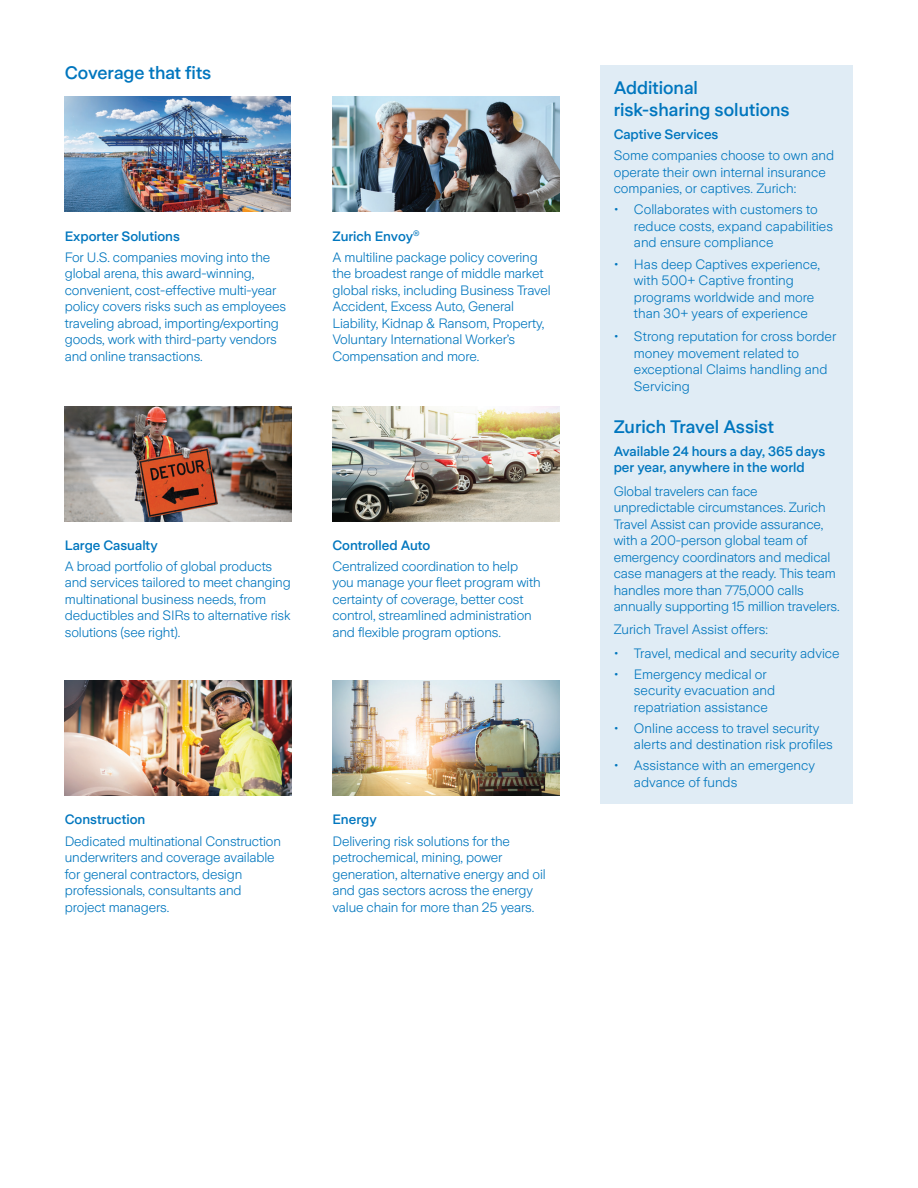
<style>
.page{position:relative;width:918px;height:1188px;background:#fff}
.page>*{position:absolute;margin:0;border:0;box-sizing:border-box;transform-origin:0 0}
._6A{font:500 18px/21.6px "Zurich Sans";color:#0076be}
._7A{font:300 13.5px/16.5px "Zurich Sans";letter-spacing:-.01em;color:#0076be}
._7A-2{font:500 13.5px/16.5px "Zurich Sans";color:#0076be}
</style>
<div class="page">
<div style="left:600px;top:65px;width:253px;height:739px;background:#e0ecf5"></div>
<img style="left:65px;top:97px;width:225px;height:115px">
<img style="left:65px;top:406px;width:227px;height:115px">
<img style="left:65px;top:680px;width:227px;height:115px">
<img style="left:333px;top:97px;width:227px;height:115px">
<img style="left:333px;top:406px;width:227px;height:115px">
<img style="left:333px;top:680px;width:227px;height:115px">
<p class="_6A" style="left:65px;top:63px;width:148px">Coverage that fits</p>
<p class="_7A-2" style="left:65px;top:228px;width:117px">Exporter Solutions</p>
<p class="_7A" style="left:65px;top:249px;width:223px">For U.S. companies moving into the global arena, this award-winning, convenient, cost-effective multi-year policy covers risks such as employees traveling abroad, importing/exporting goods, work with third-party vendors and online transactions.</p>
<p class="_7A-2" style="left:333px;top:228px;width:89px">Zurich Envoy<sup>®</sup></p>
<p class="_7A" style="left:333px;top:249px;width:220px">A multiline package policy covering the broadest range of middle market global risks, including Business Travel Accident, Excess Auto, General Liability, Kidnap &amp; Ransom, Property, Voluntary International Worker’s Compensation and more.</p>
<p class="_7A-2" style="left:65px;top:537px;width:95px">Large Casualty</p>
<p class="_7A" style="left:65px;top:558px;width:228px">A broad portfolio of global products and services tailored to meet changing multinational business needs, from deductibles and SIRs to alternative risk solutions (see right).</p>
<p class="_7A-2" style="left:333px;top:537px;width:99px">Controlled Auto</p>
<p class="_7A" style="left:333px;top:558px;width:210px">Centralized coordination to help you manage your fleet program with certainty of coverage, better cost control, streamlined administration and flexible program options.</p>
<p class="_7A-2" style="left:65px;top:812px;width:82px">Construction</p>
<p class="_7A" style="left:65px;top:833px;width:218px">Dedicated multinational Construction underwriters and coverage available for general contractors, design professionals, consultants and project managers.</p>
<p class="_7A-2" style="left:333px;top:812px;width:46px">Energy</p>
<p class="_7A" style="left:333px;top:833px;width:215px">Delivering risk solutions for the petrochemical, mining, power generation, alternative energy and oil and gas sectors across the energy value chain for more than 25 years.</p>
<p class="_6A" style="left:614px;top:78px;width:178px">Additional risk-sharing solutions</p>
<p class="_7A-2" style="left:614px;top:127px;width:106px">Captive Services</p>
<p class="_7A" style="left:614px;top:148px;width:222px">Some companies choose to own and operate their own internal insurance companies, or captives. Zurich:</p>
<p class="_7A" style="left:634px;top:202px;width:201px;text-indent:-20px">• Collaborates with customers to reduce costs, expand capabilities and ensure compliance</p>
<p class="_7A" style="left:634px;top:256px;width:188px;text-indent:-20px">• Has deep Captives experience, with 500+ Captive fronting programs worldwide and more than 30+ years of experience</p>
<p class="_7A" style="left:634px;top:329px;width:204px;text-indent:-20px">• Strong reputation for cross border money movement related to exceptional Claims handling and<br>Servicing</p>
<p class="_6A" style="left:614px;top:416px;width:162px">Zurich Travel Assist</p>
<p class="_7A-2" style="left:614px;top:443px;width:213px">Available 24 hours a day, 365 days per year, anywhere in the world</p>
<p class="_7A" style="left:614px;top:483px;width:228px">Global travelers can face unpredictable circumstances. Zurich Travel Assist can provide assurance, with a 200-person global team of emergency coordinators and medical case managers at the ready. This team handles more than 775,000 calls annually supporting 15 million travelers.</p>
<p class="_7A" style="left:614px;top:622px;width:156px">Zurich Travel Assist offers:</p>
<p class="_7A" style="left:614px;top:645px;width:227px">• Travel, medical and security advice</p>
<p class="_7A" style="left:634px;top:666px;width:143px;text-indent:-20px">• Emergency medical or security evacuation and repatriation assistance</p>
<p class="_7A" style="left:634px;top:720px;width:200px;text-indent:-20px">• Online access to travel security alerts and destination risk profiles</p>
<p class="_7A" style="left:634px;top:758px;width:183px;text-indent:-20px">• Assistance with an emergency advance of funds</p>
</div>
